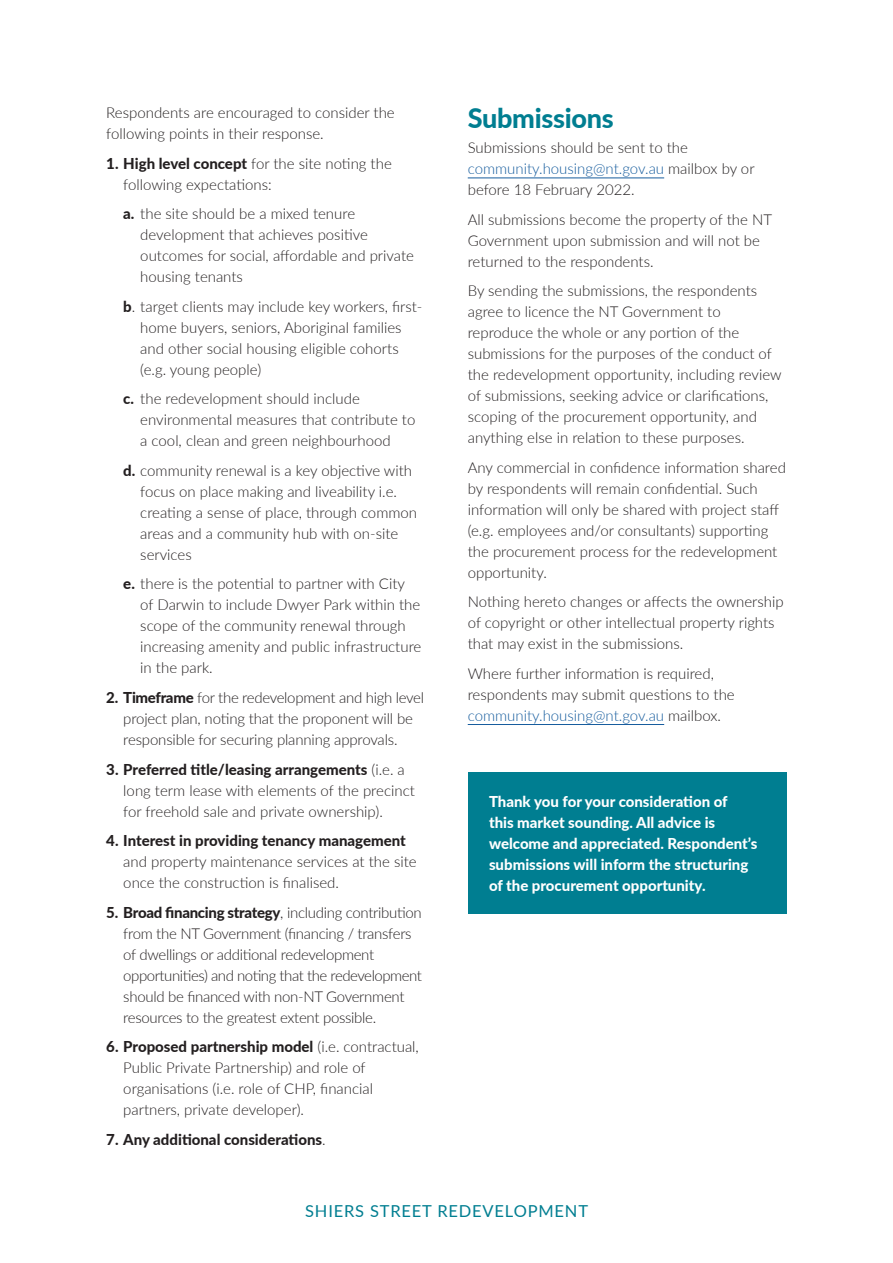
<style>
.page{position:relative;width:893px;height:1263px;background:#fff}
.page>*{position:absolute;margin:0;border:0;box-sizing:border-box;transform-origin:0 0}
.Sub_1{font:800 27px "Lato";letter-spacing:-.01em;color:#007e91}
.t1{font:16.5px "Lato";letter-spacing:.05em;color:#007e91}
.Body_text{font:300 15px/21px "Lato";color:#231f20}
.Body_Point_1{font:300 15px/21px "Lato";letter-spacing:-.01em;color:#231f20}
.Body_point_2{font:300 15px/21px "Lato";color:#231f20}
.Body_text-2{font:800 15px/21px "Lato";color:#fff}
.Body_Point_1-2{font:800 15px "Lato";color:#231f20}
.s1{font-weight:800}
.s2{font-weight:300}
.s3{color:#175d9e}
</style>
<div class="page">
<hr style="left:468px;top:178px;width:196px;height:1px;background:#175d9e">
<hr style="left:468px;top:724px;width:196px;height:1px;background:#175d9e">
<div style="left:468px;top:772px;width:319px;height:142px;background:#007e91"></div>
<p class="Body_text" style="left:106px;top:102px;width:290px">Respondents are encouraged to consider the following points in their response.</p>
<p class="Body_Point_1" style="left:123px;top:152px;width:270px;text-indent:-17px"><span class="s1">1. High level concept</span> for the site noting the following expectations:</p>
<p class="Body_point_2" style="left:140px;top:203px;width:275px;text-indent:-17px"><span class="s1">a.</span> the site should be a mixed tenure development that achieves positive outcomes for social, affordable and private housing tenants</p>
<p class="Body_point_2" style="left:140px;top:295px;width:284px;text-indent:-17px"><span class="s1">b</span>. target clients may include key workers, first&shy;home buyers, seniors, Aboriginal families and other social housing eligible cohorts (e.g. young people)</p>
<p class="Body_point_2" style="left:140px;top:388px;width:277px;text-indent:-17px"><span class="s1">c.</span> the redevelopment should include environmental measures that contribute to a cool, clean and green neighbourhood</p>
<p class="Body_point_2" style="left:140px;top:459px;width:278px;text-indent:-17px"><span class="s1">d.</span> community renewal is a key objective with focus on place making and liveability i.e. creating a sense of place, through common areas and a community hub with on-site services</p>
<p class="Body_point_2" style="left:140px;top:573px;width:283px;text-indent:-17px"><span class="s1">e.</span> there is the potential to partner with City of Darwin to include Dwyer Park within the scope of the community renewal through increasing amenity and public infrastructure in the park.</p>
<p class="Body_Point_1" style="left:123px;top:686px;width:302px;text-indent:-17px"><span class="s1">2. Timeframe</span> for the redevelopment and high level project plan, noting that the proponent will be responsible for securing planning approvals.</p>
<p class="Body_Point_1" style="left:123px;top:758px;width:293px;text-indent:-17px"><span class="s1">3. Preferred title/leasing arrangements</span> (i.e. a long term lease with elements of the precinct for freehold sale and private ownership).</p>
<p class="Body_Point_1" style="left:123px;top:829px;width:295px;text-indent:-17px"><span class="s1">4. Interest in providing tenancy management </span>and property maintenance services at the site once the construction is finalised.</p>
<p class="Body_Point_1" style="left:123px;top:901px;width:300px;text-indent:-17px"><span class="s1">5. Broad financing strategy</span>, including contribution from the NT Government (financing / transfers of dwellings or additional redevelopment opportunities) and noting that the redevelopment should be financed with non-NT Government resources to the greatest extent possible.</p>
<p class="Body_Point_1" style="left:123px;top:1035px;width:297px;text-indent:-17px"><span class="s1">6. Proposed partnership model</span> (i.e. contractual, Public Private Partnership) and role of organisations (i.e. role of CHP, financial partners, private developer).</p>
<p class="Body_Point_1-2" style="left:106px;top:1128px;width:221px">7. Any additional considerations<span class="s2">.</span></p>
<p class="Sub_1" style="left:468px;top:98px;width:148px">Submissions</p>
<p class="Body_text" style="left:468px;top:137px;width:288px">Submissions should be sent to the <span class="s3">community.housing@nt.gov.au</span> mailbox by or before 18 February 2022.</p>
<p class="Body_text" style="left:468px;top:208px;width:306px">All submissions become the property of the NT<br>Government upon submission and will not be returned to the respondents.</p>
<p class="Body_text" style="left:468px;top:280px;width:315px">By sending the submissions, the respondents agree to licence the NT Government to reproduce the whole or any portion of the submissions for the purposes of the conduct of the redevelopment opportunity, including review of submissions, seeking advice or clarifications, scoping of the procurement opportunity, and anything else in relation to these purposes.</p>
<p class="Body_text" style="left:468px;top:456px;width:320px">Any commercial in confidence information shared by respondents will remain confidential. Such information will only be shared with project staff (e.g. employees and/or consultants) supporting the procurement process for the redevelopment opportunity.</p>
<p class="Body_text" style="left:468px;top:591px;width:317px">Nothing hereto changes or affects the ownership of copyright or other intellectual property rights that may exist in the submissions.</p>
<p class="Body_text" style="left:468px;top:662px;width:268px">Where further information is required, respondents may submit questions to the <span class="s3">community.housing@nt.gov.au</span> mailbox.</p>
<p class="Body_text-2" style="left:489px;top:791px;width:270px">Thank you for your consideration of<br>this market sounding. All advice is welcome and appreciated. Respondent’s submissions will inform the structuring of the procurement opportunity.</p>
<p class="t1" style="left:305px;top:1199px;width:284px">SHIERS STREET REDEVELOPMENT</p>
</div>
